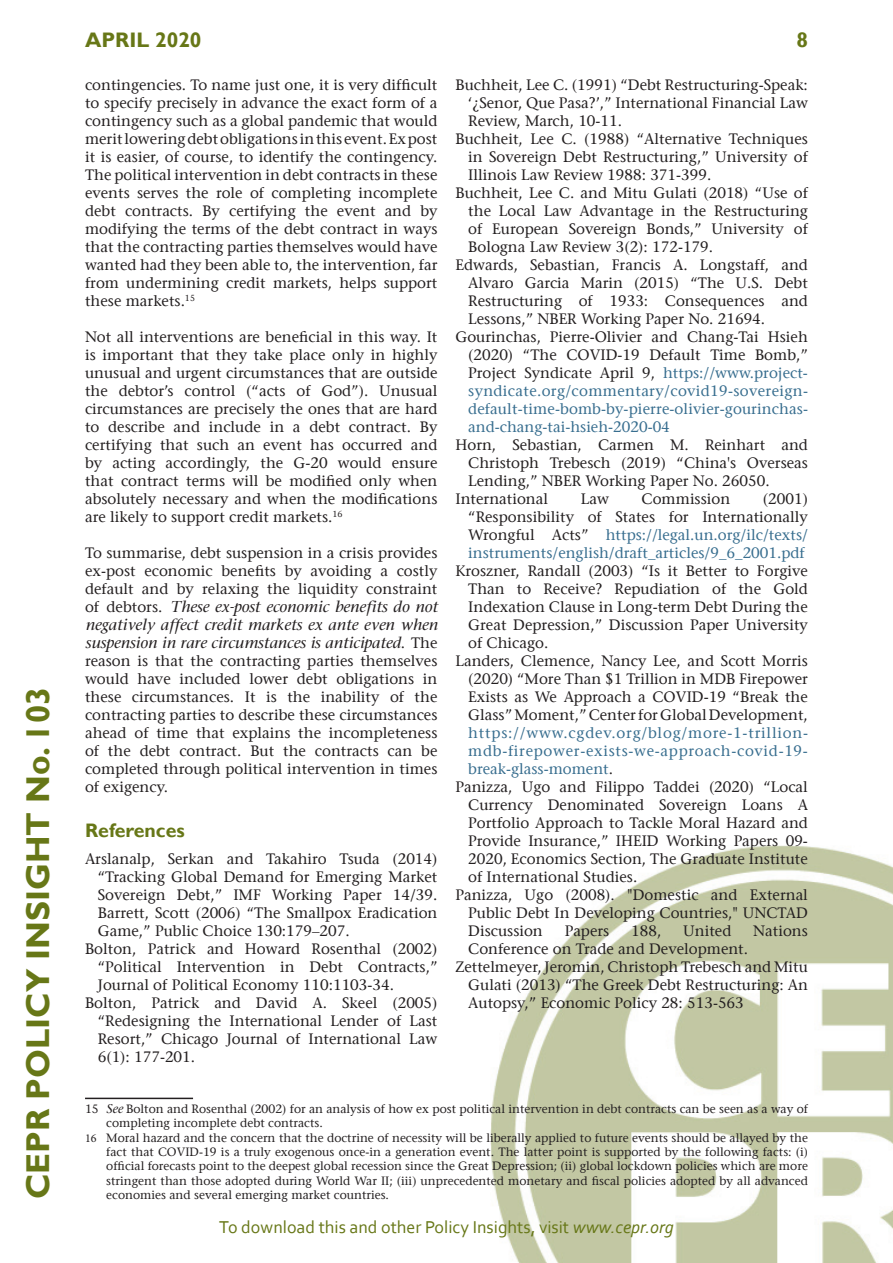
<style>
.page{position:relative;width:893px;height:1263px;background:#fff}
.page>*{position:absolute;margin:0;border:0;box-sizing:border-box;transform-origin:0 0}
.t1{font:700 33px "Gill Sans";color:#677717}
.t2{font:700 21px "Gill Sans";color:#677717}
.A_Sub-Heading{font:700 19.5px "Gill Sans";color:#677717}
.t3{font:18px "Corbel";color:#677717}
.References{font:15px/18px "Stone Serif";color:#231f20;text-align:justify}
.Text{font:15px/18px "Stone Serif";color:#231f20;text-align:justify}
.References-2{font:15px/18px "Stone Serif";color:#386e8f;text-align:justify}
.Footnote_text{font:12px/14.4px "Stone Serif";color:#231f20}
.s1{font-weight:500;font-style:italic}
.s2{font-family:"Minion Pro"}
.s3{color:#231f20}
.s4{color:#386e8f}
.s5{font-style:italic}
</style>
<div class="page">
<img style="left:490px;top:845px;width:403px;height:418px">
<hr style="left:85px;top:1098px;width:108px;height:1px;background:#231f20">
<h1 class="t1" style="left:18px;top:1199px;width:514px;rotate:-90deg">CEPR POLICY INSIGHT No. 103</h1>
<h2 class="t2" style="left:85px;top:28px;width:118px">APRIL 2020</h2>
<h2 class="t2" style="left:796px;top:28px;width:13px">8</h2>
<p class="Text" style="left:85px;top:76px;width:354px">contingencies. To name just one, it is very difficult to specify precisely in advance the exact form of a contingency such as a global pandemic that would merit lowering debt obligations in this event. Ex post it is easier, of course, to identify the contingency.<br>The political intervention in debt contracts in these events serves the role of completing incomplete debt contracts. By certifying the event and by modifying the terms of the debt contract in ways that the contracting parties themselves would have wanted had they been able to, the intervention, far from undermining credit markets, helps support these markets.<sup>15</sup></p>
<p class="Text" style="left:85px;top:328px;width:354px">Not all interventions are beneficial in this way. It is important that they take place only in highly unusual and urgent circumstances that are outside the debtor’s control (“acts of God”). Unusual circumstances are precisely the ones that are hard to describe and include in a debt contract. By certifying that such an event has occurred and by acting accordingly, the G-20 would ensure that contract terms will be modified only when absolutely necessary and when the modifications are likely to support credit markets.<sup>16</sup></p>
<p class="Text" style="left:85px;top:544px;width:354px">To summarise, debt suspension in a crisis provides ex-post economic benefits by avoiding a costly default and by relaxing the liquidity constraint of debtors. <span class="s1">These ex-post economic benefits do not negatively affect credit markets ex ante even when suspension in rare circumstances is anticipated</span>. The reason is that the contracting parties themselves would have included lower debt obligations in these circumstances. It is the inability of the contracting parties to describe these circumstances ahead of time that explains the incompleteness of the debt contract. But the contracts can be completed through political intervention in times of exigency.</p>
<p class="A_Sub-Heading" style="left:85px;top:818px;width:101px">References</p>
<p class="References" style="left:98px;top:850px;width:341px;text-indent:-13px">Arslanalp, Serkan and Takahiro Tsuda (2014) “Tracking Global Demand for Emerging Market Sovereign Debt,” IMF Working Paper 14/39.<br>Barrett, Scott (2006) “The Smallpox Eradication Game,” Public Choice 130:179–207.</p>
<p class="References" style="left:98px;top:940px;width:341px;text-indent:-13px">Bolton, Patrick and Howard Rosenthal (2002) “Political Intervention in Debt Contracts,” Journal of Political Economy 110:1103-34.</p>
<p class="References" style="left:98px;top:994px;width:341px;text-indent:-13px">Bolton, Patrick and David A. Skeel (2005) “Redesigning the International Lender of Last Resort,” Chicago Journal of International Law 6(1): 177-201.</p>
<p class="Footnote_text" style="left:106px;top:1101px;width:703px;text-indent:-21px">15 <span class="s1">See</span> Bolton and Rosenthal (2002) for an analysis of how ex post political intervention in debt contracts can be seen as a way of completing incomplete debt contracts.</p>
<p class="Footnote_text" style="left:106px;top:1130px;width:703px;text-align:justify;text-indent:-21px"><span class="s2">16</span> Moral hazard and the concern that the doctrine of necessity will be liberally applied to future events should be allayed by the fact that COVID-19 is a truly exogenous once-in a generation event. The latter point is supported by the following facts: (i) official forecasts point to the deepest global recession since the Great Depression; (ii) global lockdown policies which are more stringent than those adopted during World War II; (iii) unprecedented monetary and fiscal policies adopted by all advanced economies and several emerging market countries.</p>
<p class="References" style="left:468px;top:76px;width:341px;text-indent:-13px">Buchheit, Lee C. (1991) “Debt Restructuring-Speak: ‘¿Senor, Que Pasa?’,” International Financial Law Review, March, 10-11.</p>
<p class="References" style="left:468px;top:130px;width:341px;text-indent:-13px">Buchheit, Lee C. (1988) “Alternative Techniques in Sovereign Debt Restructuring,” University of Illinois Law Review 1988: 371-399.</p>
<p class="References" style="left:468px;top:184px;width:341px;text-indent:-13px">Buchheit, Lee C. and Mitu Gulati (2018) “Use of the Local Law Advantage in the Restructuring of European Sovereign Bonds,” University of Bologna Law Review 3(2): 172-179.</p>
<p class="References" style="left:468px;top:256px;width:341px;text-indent:-13px">Edwards, Sebastian, Francis A. Longstaff, and Alvaro Garcia Marin (2015) “The U.S. Debt Restructuring of 1933: Consequences and Lessons,” NBER Working Paper No. 21694.</p>
<p class="References-2" style="left:468px;top:328px;width:341px;text-indent:-13px"><span class="s3">Gourinchas, Pierre-Olivier and Chang-Tai Hsieh (2020) “The COVID-19 Default Time Bomb,” Project Syndicate April 9,</span> https://www.project&shy;syndicate.org/commentary/covid19-sovereign&shy;default-time-bomb-by-pierre-olivier-gourinchas&shy;and-chang-tai-hsieh-2020-04</p>
<p class="References" style="left:468px;top:436px;width:341px;text-indent:-13px">Horn, Sebastian, Carmen M. Reinhart and Christoph Trebesch (2019) “China's Overseas Lending,” NBER Working Paper No. 26050.</p>
<p class="References" style="left:455px;top:490px;width:94px">International</p>
<p class="References" style="left:581px;top:490px;width:30px">Law</p>
<p class="References" style="left:642px;top:490px;width:90px">Commission</p>
<p class="References-2" style="left:468px;top:490px;width:341px;text-indent:295px"><span class="s3">(2001) “Responsibility of States for Internationally Wrongful Acts”</span> https://legal.un.org/ilc/texts/ instruments/english/draft_articles/9_6_2001.pdf</p>
<p class="References" style="left:468px;top:562px;width:341px;text-indent:-13px">Kroszner, Randall (2003) “Is it Better to Forgive Than to Receive? Repudiation of the Gold Indexation Clause in Long-term Debt During the Great Depression,” Discussion Paper University of Chicago.</p>
<p class="References" style="left:468px;top:652px;width:341px;text-indent:-13px">Landers, Clemence, Nancy Lee, and Scott Morris (2020) “More Than $1 Trillion in MDB Firepower Exists as We Approach a COVID-19 “Break the Glass” Moment,” Center for Global Development, <span class="s4">https://www.cgdev.org/blog/more-1-trillion&shy;mdb-firepower-exists-we-approach-covid-19- break-glass-moment</span>.</p>
<p class="References" style="left:468px;top:778px;width:341px;text-indent:-13px">Panizza, Ugo and Filippo Taddei (2020) “Local Currency Denominated Sovereign Loans A Portfolio Approach to Tackle Moral Hazard and Provide Insurance,” IHEID Working Papers 09- 2020, Economics Section, The Graduate Institute of International Studies.</p>
<p class="References" style="left:468px;top:886px;width:341px;text-indent:-13px">Panizza, Ugo (2008). "Domestic and External Public Debt In Developing Countries," UNCTAD Discussion</p>
<p class="References" style="left:565px;top:922px;width:46px">Papers</p>
<p class="References" style="left:631px;top:922px;width:32px">188,</p>
<p class="References" style="left:683px;top:922px;width:50px">United</p>
<p class="References" style="left:753px;top:922px;width:56px">Nations</p>
<p class="References" style="left:468px;top:940px;width:281px">Conference on Trade and Development.</p>
<p class="References" style="left:468px;top:958px;width:341px;text-indent:-13px">Zettelmeyer, Jeromin, Christoph Trebesch and Mitu Gulati (2013) “The Greek Debt Restructuring: An Autopsy,” Economic Policy 28: 513-563</p>
<p class="t3" style="left:219px;top:1216px;width:456px">To download this and other Policy Insights, visit <span class="s5">www.cepr.org</span></p>
</div>
